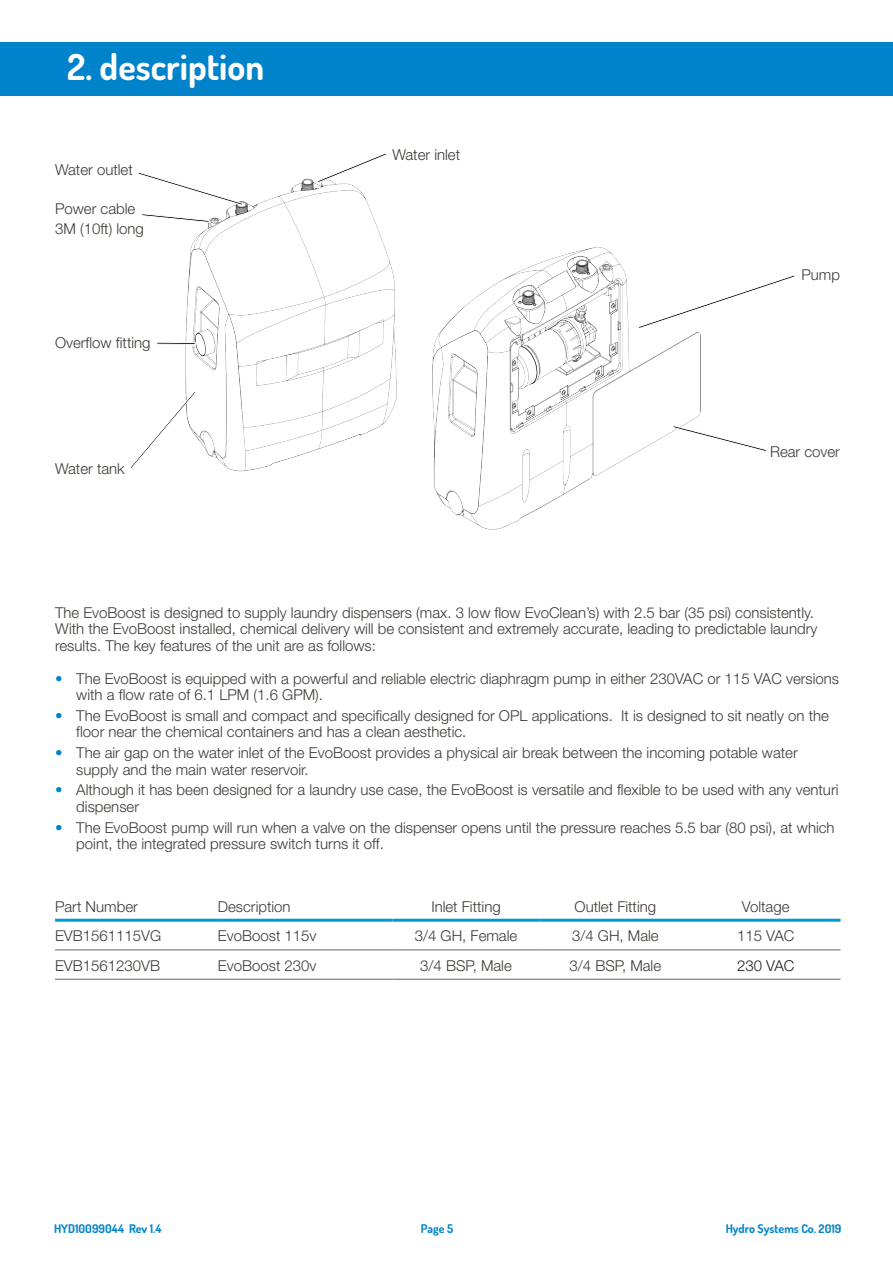
<style>
.page{position:relative;width:893px;height:1263px;background:#fff}
.page>*{position:absolute;margin:0;border:0;box-sizing:border-box;transform-origin:0 0}
.Section_Heading{font:700 36px "Dosis";color:#fff}
.Body_Black{font:300 15px/16.5px "Helvetica Neue";color:#3e3835}
.TOC_Sub_Heading{font:300 15px "Helvetica Neue";color:#3e3835}
.TOC_Sub_Heading-2{font:300 15px "Helvetica Neue";color:#231f20}
.t1{font:700 12px "Dosis";color:#0083ca}
.s1{color:#0083ca}
</style>
<div class="page">
<img style="left:185px;top:178px;width:516px;height:351px">
<div style="left:0;top:43px;width:893px;height:53px;background:#0083ca"></div>
<hr style="left:55px;top:919px;width:163px;height:3px;background:#009bd5">
<hr style="left:218px;top:919px;width:174px;height:3px;background:#009bd5">
<hr style="left:392px;top:919px;width:148px;height:3px;background:#009bd5">
<hr style="left:540px;top:919px;width:151px;height:3px;background:#009bd5">
<hr style="left:691px;top:919px;width:149px;height:3px;background:#009bd5">
<hr style="left:55px;top:949px;width:163px;height:1px;background:#63656a">
<hr style="left:218px;top:949px;width:174px;height:1px;background:#63656a">
<hr style="left:392px;top:949px;width:148px;height:1px;background:#63656a">
<hr style="left:540px;top:949px;width:151px;height:1px;background:#63656a">
<hr style="left:691px;top:949px;width:149px;height:1px;background:#63656a">
<hr style="left:55px;top:979px;width:163px;height:1px;background:#63656a">
<hr style="left:218px;top:979px;width:174px;height:1px;background:#63656a">
<hr style="left:392px;top:979px;width:148px;height:1px;background:#63656a">
<hr style="left:540px;top:979px;width:151px;height:1px;background:#63656a">
<hr style="left:691px;top:979px;width:149px;height:1px;background:#63656a">
<svg style="left:637px;top:274px;width:158px;height:56px"></svg>
<svg style="left:672px;top:425px;width:95px;height:27px"></svg>
<svg style="left:131px;top:389px;width:76px;height:82px"></svg>
<svg style="left:157px;top:341px;width:39px;height:4px"></svg>
<svg style="left:317px;top:153px;width:71px;height:31px"></svg>
<svg style="left:138px;top:172px;width:106px;height:34px"></svg>
<svg style="left:141px;top:213px;width:69px;height:10px"></svg>
<p class="Section_Heading" style="left:67px;top:43px;width:198px">2. description</p>
<p class="TOC_Sub_Heading" style="left:55px;top:161px;width:79px">Water outlet</p>
<p class="TOC_Sub_Heading" style="left:55px;top:200px;width:82px">Power cable</p>
<p class="TOC_Sub_Heading" style="left:55px;top:219px;width:90px">3M (10ft) long</p>
<p class="TOC_Sub_Heading" style="left:55px;top:334px;width:97px">Overflow fitting</p>
<p class="TOC_Sub_Heading" style="left:55px;top:460px;width:71px">Water tank</p>
<p class="TOC_Sub_Heading" style="left:392px;top:145px;width:69px">Water inlet</p>
<p class="TOC_Sub_Heading" style="left:801px;top:265px;width:40px">Pump</p>
<p class="TOC_Sub_Heading" style="left:770px;top:442px;width:72px">Rear cover</p>
<p class="Body_Black" style="left:55px;top:604px;width:764px">The EvoBoost is designed to supply laundry dispensers (max. 3 low flow EvoClean’s) with 2.5 bar (35 psi) consistently.<br>With the EvoBoost installed, chemical delivery will be consistent and extremely accurate, leading to predictable laundry results. The key features of the unit are as follows:</p>
<p class="Body_Black" style="left:76px;top:670px;width:764px;text-indent:-21px"><span class="s1">•</span> The EvoBoost is equipped with a powerful and reliable electric diaphragm pump in either 230VAC or 115 VAC versions with a flow rate of 6.1 LPM (1.6 GPM).</p>
<p class="Body_Black" style="left:76px;top:707px;width:754px;text-indent:-21px"><span class="s1">•</span> The EvoBoost is small and compact and specifically designed for OPL applications. It is designed to sit neatly on the floor near the chemical containers and has a clean aesthetic.</p>
<p class="Body_Black" style="left:76px;top:744px;width:723px;text-indent:-21px"><span class="s1">•</span> The air gap on the water inlet of the EvoBoost provides a physical air break between the incoming potable water supply and the main water reservoir.</p>
<p class="Body_Black" style="left:76px;top:781px;width:764px;text-indent:-21px"><span class="s1">•</span> Although it has been designed for a laundry use case, the EvoBoost is versatile and flexible to be used with any venturi dispenser</p>
<p class="Body_Black" style="left:76px;top:819px;width:760px;text-indent:-21px"><span class="s1">•</span> The EvoBoost pump will run when a valve on the dispenser opens until the pressure reaches 5.5 bar (80 psi), at which point, the integrated pressure switch turns it off.</p>
<p class="TOC_Sub_Heading" style="left:55px;top:897px;width:84px">Part Number</p>
<p class="TOC_Sub_Heading" style="left:218px;top:897px;width:74px">Description</p>
<p class="TOC_Sub_Heading" style="left:431px;top:897px;width:71px">Inlet Fitting</p>
<p class="TOC_Sub_Heading" style="left:575px;top:897px;width:83px">Outlet Fitting</p>
<p class="TOC_Sub_Heading" style="left:742px;top:897px;width:49px">Voltage</p>
<p class="TOC_Sub_Heading" style="left:55px;top:926px;width:108px">EVB1561115VG</p>
<p class="TOC_Sub_Heading" style="left:218px;top:926px;width:100px">EvoBoost 115v</p>
<p class="TOC_Sub_Heading" style="left:415px;top:926px;width:104px">3/4 GH, Female</p>
<p class="TOC_Sub_Heading" style="left:572px;top:926px;width:88px">3/4 GH, Male</p>
<p class="TOC_Sub_Heading" style="left:737px;top:926px;width:59px">115 VAC</p>
<p class="TOC_Sub_Heading" style="left:55px;top:956px;width:107px">EVB1561230VB</p>
<p class="TOC_Sub_Heading" style="left:218px;top:956px;width:100px">EvoBoost 230v</p>
<p class="TOC_Sub_Heading" style="left:420px;top:956px;width:93px">3/4 BSP, Male</p>
<p class="TOC_Sub_Heading" style="left:570px;top:956px;width:93px">3/4 BSP, Male</p>
<p class="TOC_Sub_Heading-2" style="left:737px;top:956px;width:59px">230 VAC</p>
<p class="t1" style="left:54px;top:1220px;width:109px">HYD10099044 Rev 1.4</p>
<p class="t1" style="left:421px;top:1221px;width:34px">Page 5</p>
<p class="t1" style="left:726px;top:1221px;width:117px">Hydro Systems Co. 2019</p>
</div>
